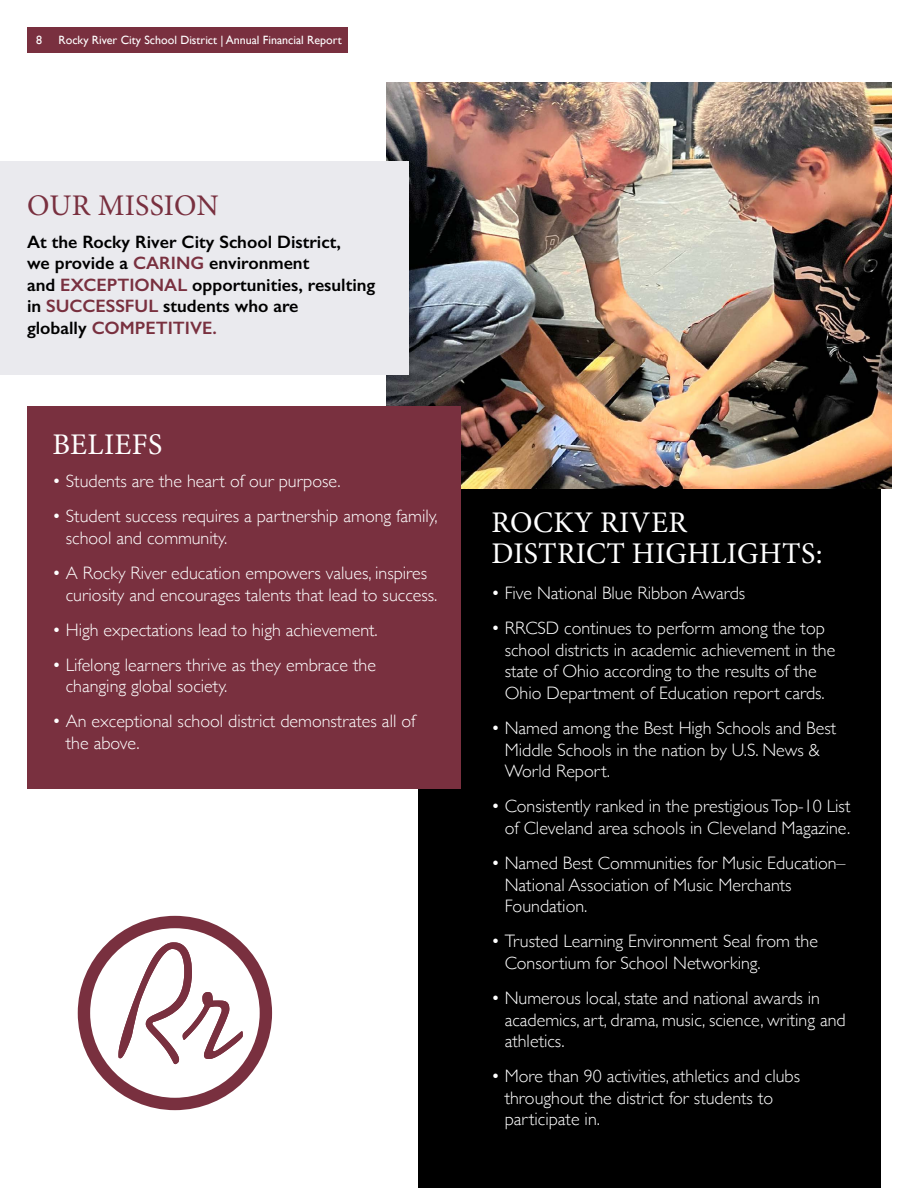
<style>
.page{position:relative;width:918px;height:1188px;background:#fff}
.page>*{position:absolute;margin:0;border:0;box-sizing:border-box;transform-origin:0 0}
.t1{font:30px/31.5px "Minion Pro";letter-spacing:.01em;color:#fff}
.t2{font:30px "Minion Pro";letter-spacing:.005em;color:#79303f}
.t3{font:300 18px/21.6px "Gill Sans";color:#fff}
.t4{font:600 18px/21.6px "Gill Sans";color:#000}
.t5{font:12px "Gill Sans";color:#fff}
.s1{color:#79303f}
</style>
<div class="page">
<div style="left:27px;top:27px;width:321px;height:26px;background:#79303f"></div>
<div style="left:418px;top:458px;width:462px;height:730px;background:#000"></div>
<img style="left:387px;top:82px;width:504px;height:406px">
<div style="left:0;top:161px;width:408px;height:214px;background:#eaeaee"></div>
<svg style="left:78px;top:916px;width:194px;height:194px"></svg>
<div style="left:27px;top:406px;width:434px;height:382px;background:#79303f"></div>
<p class="t5" style="left:36px;top:33px;width:7px">8</p>
<p class="t5" style="left:58px;top:33px;width:285px">Rocky River City School District | Annual Financial Report</p>
<h1 class="t2" style="left:27px;top:186px;width:193px">OUR MISSION</h1>
<p class="t4" style="left:27px;top:231px;width:350px">At the Rocky River City School District,<br>we provide a <span class="s1">CARING</span> environment<br>and <span class="s1">EXCEPTIONAL</span> opportunities, resulting in <span class="s1">SUCCESSFUL</span> students who are<br>globally <span class="s1">COMPETITIVE.</span></p>
<h1 class="t1" style="left:52px;top:429px;width:111px">BELIEFS</h1>
<p class="t3" style="left:52px;top:470px;width:290px">• Students are the heart of our purpose.</p>
<p class="t3" style="left:66px;top:505px;width:374px;text-indent:-14px">• Student success requires a partnership among family, school and community.</p>
<p class="t3" style="left:66px;top:561px;width:373px;text-indent:-14px">• A Rocky River education empowers values, inspires curiosity and encourages talents that lead to success.</p>
<p class="t3" style="left:52px;top:618px;width:327px">• High expectations lead to high achievement.</p>
<p class="t3" style="left:66px;top:653px;width:312px;text-indent:-14px">• Lifelong learners thrive as they embrace the changing global society.</p>
<p class="t3" style="left:66px;top:710px;width:351px;text-indent:-14px">• An exceptional school district demonstrates all of the above.</p>
<h1 class="t1" style="left:491px;top:507px;width:333px">ROCKY RIVER<br>DISTRICT HIGHLIGHTS:</h1>
<p class="t3" style="left:491px;top:581px;width:256px">• Five National Blue Ribbon Awards</p>
<p class="t3" style="left:505px;top:617px;width:332px;text-indent:-14px">• RRCSD continues to perform among the top school districts in academic achievement in the state of Ohio according to the results of the Ohio Department of Education report cards.</p>
<p class="t3" style="left:505px;top:716px;width:333px;text-indent:-14px">• Named among the Best High Schools and Best<br>Middle Schools in the nation by U.S. News &amp;<br>World Report.</p>
<p class="t3" style="left:491px;top:795px;width:361px;text-align:right">• Consistently ranked in the prestigious Top-10 List of Cleveland area schools in Cleveland Magazine.</p>
<p class="t3" style="left:505px;top:851px;width:342px;text-indent:-14px">• Named Best Communities for Music Education–<br>National Association of Music Merchants<br>Foundation.</p>
<p class="t3" style="left:505px;top:930px;width:315px;text-indent:-14px">• Trusted Learning Environment Seal from the<br>Consortium for School Networking.</p>
<p class="t3" style="left:505px;top:986px;width:343px;text-indent:-14px">• Numerous local, state and national awards in academics, art, drama, music, science, writing and athletics.</p>
<p class="t3" style="left:505px;top:1065px;width:297px;text-indent:-14px">• More than 90 activities, athletics and clubs throughout the district for students to participate in.</p>
</div>
